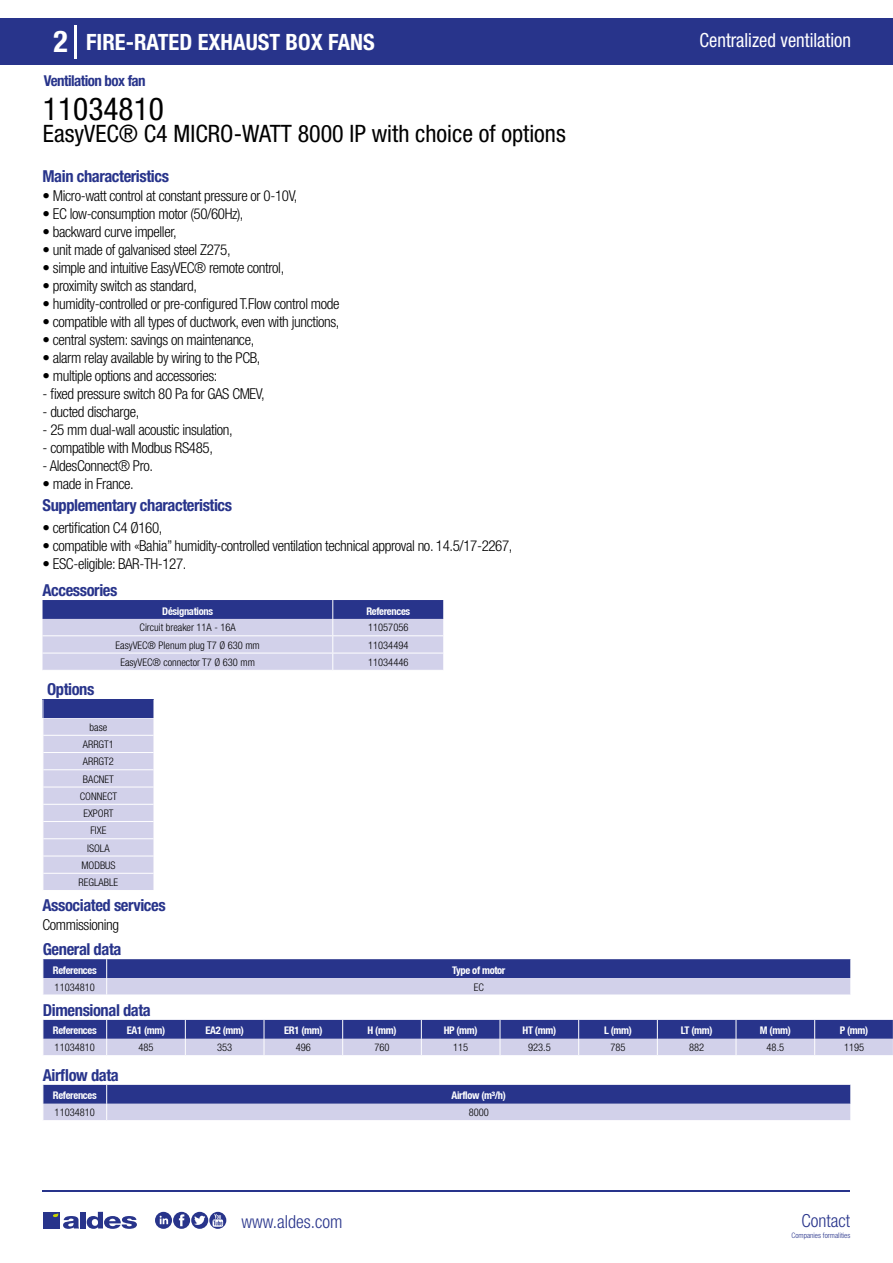
<style>
.page{position:relative;width:893px;height:1263px;background:#fff}
.page>*{position:absolute;margin:0;border:0;box-sizing:border-box;transform-origin:0 0}
.t1{font:condensed 31.5px "Helvetica Neue LT Std";color:#000}
.t2{font:700 condensed 30px "Helvetica Neue LT Std";color:#fff}
.t3{font:condensed 24px "Helvetica Neue LT Std";color:#000}
.t4{font:700 condensed 22.5px "Helvetica Neue LT Std";color:#fff}
.t5{font:condensed 19.5px "Helvetica Neue LT Std";color:#fff;scale:.95 1}
.t6{font:300 condensed 18px "Helvetica Neue";color:#28348b}
.t7{font:700 condensed 16.5px "Helvetica Neue LT Std";letter-spacing:-.025em;color:#28348b}
.t8{font:300 condensed 15px "Helvetica Neue LT Std";letter-spacing:-.025em;color:#000}
.t9{font:700 condensed 15px "Helvetica Neue LT Std";letter-spacing:-.035em;color:#28348b}
.t10{font:300 condensed 10.5px/17.2px "Helvetica Neue";color:#000;text-align:center}
.t11{font:700 condensed 10.5px "Helvetica Neue";letter-spacing:-.03em;color:#fff}
.t12{font:300 condensed 7.5px "Helvetica Neue";color:#28348b}
</style>
<div class="page">
<div style="left:0;top:18px;width:893px;height:46px;background:#28348b"></div>
<hr style="left:74px;top:25px;width:2px;height:33px;background:#fff">
<hr style="left:43px;top:1190px;width:807px;height:1px;background:#28348b">
<svg style="left:155px;top:1212px;width:71px;height:17px"></svg>
<div style="left:43px;top:1212px;width:17px;height:16px;background:#28348b"></div>
<div style="left:80px;top:1212px;width:6px;height:16px;background:#28348b"></div>
<svg style="left:87px;top:1212px;width:50px;height:17px"></svg>
<svg style="left:53px;top:1213px;width:26px;height:16px"></svg>
<svg style="left:43px;top:600px;width:401px;height:70px;background:#a5a8d1"></svg>
<svg style="left:43px;top:699px;width:111px;height:191px;background:#c3c4e1"></svg>
<svg style="left:43px;top:959px;width:808px;height:36px;background:#7a80b8"></svg>
<svg style="left:43px;top:1020px;width:850px;height:35px;background:#797eb8"></svg>
<svg style="left:43px;top:1085px;width:808px;height:35px;background:#787db7"></svg>
<h2 class="t2" style="left:54px;top:24px;width:16px">2</h2>
<h3 class="t4" style="left:86px;top:28px;width:290px">FIRE-RATED EXHAUST BOX FANS</h3>
<h3 class="t5" style="left:700px;top:29px;width:161px">Centralized ventilation</h3>
<p class="t9" style="left:44px;top:71px;width:103px">Ventilation box fan</p>
<h1 class="t1" style="left:43px;top:91px;width:122px">11034810</h1>
<h3 class="t3" style="left:43px;top:120px;width:524px">EasyVEC® C4 MICRO-WATT 8000 IP with choice of options</h3>
<p class="t7" style="left:43px;top:166px;width:128px">Main characteristics</p>
<p class="t8" style="left:43px;top:187px;width:256px">• Micro-watt control at constant pressure or 0-10V,</p>
<p class="t8" style="left:43px;top:205px;width:203px">• EC low-consumption motor (50/60Hz),</p>
<p class="t8" style="left:43px;top:223px;width:136px">• backward curve impeller,</p>
<p class="t8" style="left:43px;top:241px;width:190px">• unit made of galvanised steel Z275,</p>
<p class="t8" style="left:43px;top:259px;width:243px">• simple and intuitive EasyVEC® remote control,</p>
<p class="t8" style="left:43px;top:277px;width:156px">• proximity switch as standard,</p>
<p class="t8" style="left:43px;top:295px;width:298px">• humidity-controlled or pre-configured T.Flow control mode</p>
<p class="t8" style="left:43px;top:313px;width:298px">• compatible with all types of ductwork, even with junctions,</p>
<p class="t8" style="left:43px;top:331px;width:213px">• central system: savings on maintenance,</p>
<p class="t8" style="left:43px;top:349px;width:219px">• alarm relay available by wiring to the PCB,</p>
<p class="t8" style="left:43px;top:367px;width:176px">• multiple options and accessories:</p>
<p class="t8" style="left:43px;top:385px;width:224px">- fixed pressure switch 80 Pa for GAS CMEV,</p>
<p class="t8" style="left:43px;top:403px;width:98px">- ducted discharge,</p>
<p class="t8" style="left:43px;top:421px;width:192px">- 25 mm dual-wall acoustic insulation,</p>
<p class="t8" style="left:43px;top:439px;width:172px">- compatible with Modbus RS485,</p>
<p class="t8" style="left:43px;top:457px;width:112px">- AldesConnect® Pro.</p>
<p class="t8" style="left:43px;top:475px;width:93px">• made in France.</p>
<p class="t7" style="left:43px;top:495px;width:191px">Supplementary characteristics</p>
<p class="t8" style="left:43px;top:519px;width:121px">• certification C4 Ø160,</p>
<p class="t8" style="left:43px;top:537px;width:472px">• compatible with «Bahia” humidity-controlled ventilation technical approval no. 14.5/17-2267,</p>
<p class="t8" style="left:43px;top:555px;width:145px">• ESC-eligible: BAR-TH-127.</p>
<p class="t7" style="left:43px;top:580px;width:76px">Accessories</p>
<p class="t11" style="left:162px;top:604px;width:52px">Désignations</p>
<p class="t11" style="left:366px;top:604px;width:45px">References</p>
<p class="t10" style="left:140px;top:619px;width:98px">Circuit breaker 11A - 16A</p>
<p class="t10" style="left:368px;top:619px;width:42px">11057056</p>
<p class="t10" style="left:116px;top:636px;width:146px">EasyVEC® Plenum plug T7 Ø 630 mm</p>
<p class="t10" style="left:368px;top:636px;width:42px">11034494</p>
<p class="t10" style="left:120px;top:653px;width:136px">EasyVEC® connector T7 Ø 630 mm</p>
<p class="t10" style="left:368px;top:653px;width:42px">11034446</p>
<p class="t7" style="left:47px;top:679px;width:49px">Options</p>
<p class="t10" style="left:79px;top:718px;width:41px">base<br>ARRGT1<br>ARRGT2<br>BACNET<br>CONNECT<br>EXPORT<br>FIXE<br>ISOLA<br>MODBUS<br>REGLABLE</p>
<p class="t7" style="left:43px;top:895px;width:125px">Associated services</p>
<p class="t8" style="left:43px;top:916px;width:78px">Commissioning</p>
<p class="t7" style="left:43px;top:939px;width:80px">General data</p>
<p class="t11" style="left:53px;top:963px;width:45px">References</p>
<p class="t11" style="left:452px;top:963px;width:55px">Type of motor</p>
<p class="t10" style="left:55px;top:978px;width:42px">11034810</p>
<p class="t10" style="left:474px;top:978px;width:12px">EC</p>
<p class="t7" style="left:43px;top:1000px;width:109px">Dimensional data</p>
<p class="t11" style="left:53px;top:1024px;width:45px">References</p>
<p class="t11" style="left:127px;top:1024px;width:40px">EA1 (mm)</p>
<p class="t11" style="left:205px;top:1024px;width:40px">EA2 (mm)</p>
<p class="t11" style="left:284px;top:1024px;width:40px">ER1 (mm)</p>
<p class="t11" style="left:368px;top:1024px;width:30px">H (mm)</p>
<p class="t11" style="left:444px;top:1024px;width:36px">HP (mm)</p>
<p class="t11" style="left:522px;top:1024px;width:35px">HT (mm)</p>
<p class="t11" style="left:604px;top:1024px;width:29px">L (mm)</p>
<p class="t11" style="left:681px;top:1024px;width:33px">LT (mm)</p>
<p class="t11" style="left:760px;top:1024px;width:32px">M (mm)</p>
<p class="t11" style="left:840px;top:1024px;width:30px">P (mm)</p>
<p class="t10" style="left:55px;top:1039px;width:42px">11034810</p>
<p class="t10" style="left:138px;top:1039px;width:17px">485</p>
<p class="t10" style="left:217px;top:1039px;width:17px">353</p>
<p class="t10" style="left:296px;top:1039px;width:17px">496</p>
<p class="t10" style="left:374px;top:1039px;width:17px">760</p>
<p class="t10" style="left:453px;top:1039px;width:17px">115</p>
<p class="t10" style="left:528px;top:1039px;width:24px">923.5</p>
<p class="t10" style="left:610px;top:1039px;width:17px">785</p>
<p class="t10" style="left:689px;top:1039px;width:17px">882</p>
<p class="t10" style="left:767px;top:1039px;width:19px">48.5</p>
<p class="t10" style="left:844px;top:1039px;width:22px">1195</p>
<p class="t7" style="left:43px;top:1065px;width:77px">Airflow data</p>
<p class="t11" style="left:53px;top:1089px;width:45px">References</p>
<p class="t11" style="left:451px;top:1089px;width:56px">Airflow (m³/h)</p>
<p class="t10" style="left:55px;top:1104px;width:42px">11034810</p>
<p class="t10" style="left:469px;top:1104px;width:22px">8000</p>
<p class="t6" style="left:241px;top:1211px;width:102px">www.aldes.com</p>
<p class="t6" style="left:801px;top:1211px;width:50px">Contact</p>
<p class="t12" style="left:791px;top:1230px;width:60px">Companies formalities</p>
</div>
